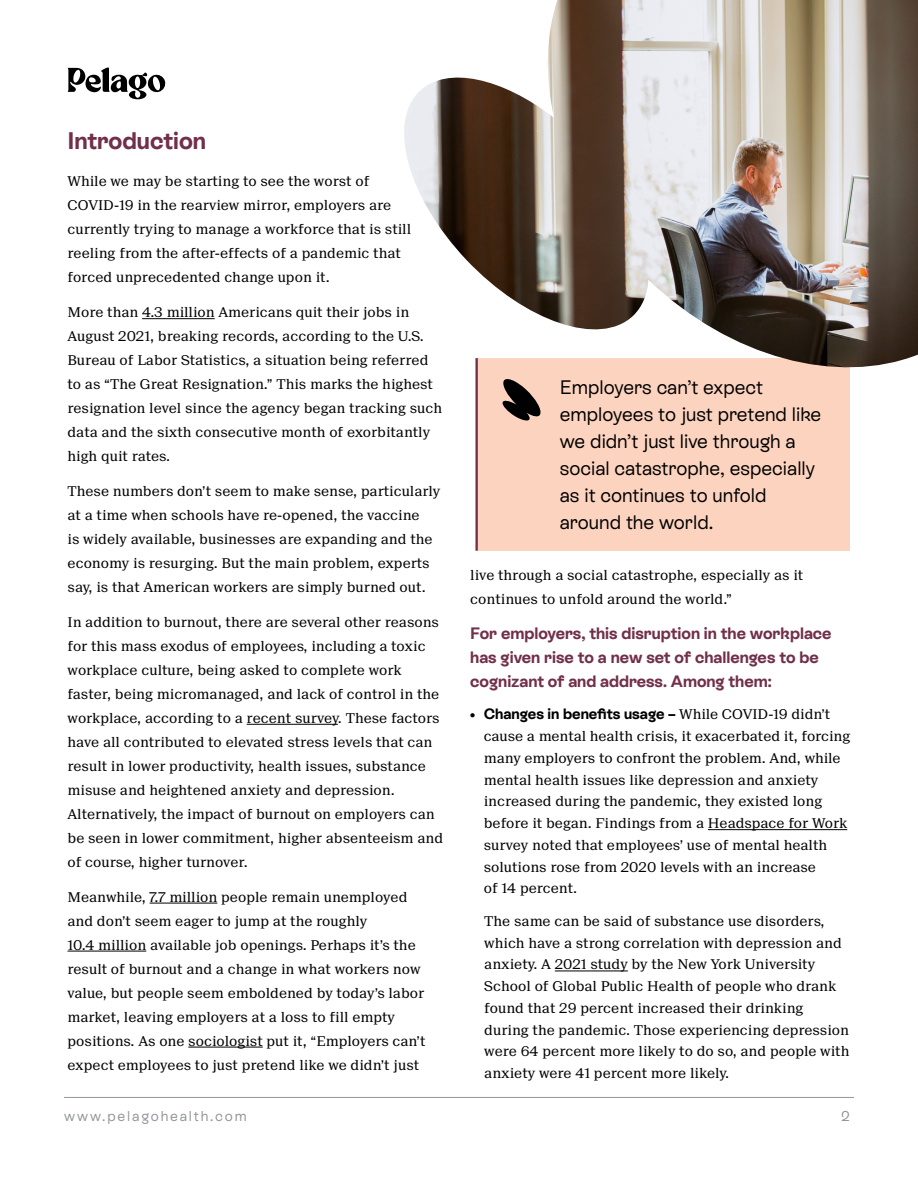
<style>
.page{position:relative;width:918px;height:1188px;background:#fff}
.page>*{position:absolute;margin:0;border:0;box-sizing:border-box;transform-origin:0 0}
.t1{font:700 24px "ES Rebond Grotesque";color:#722f49}
.t2{font:19.5px/27px "ES Rebond Grotesque";color:#000}
.t3{font:700 16.5px/24px "ES Rebond Grotesque";color:#722f49}
.t4{font:700 15px "ES Rebond Grotesque";color:#000}
.t5{font:14.25px "ES Rebond Grotesque";letter-spacing:.13em;color:#939598}
.t6{font:13.5px/24px "Suisse Neue";color:#000}
.s1{font-family:"Suisse Neue";font-weight:400;font-size:13.5px}
</style>
<div class="page">
<hr style="left:708px;top:829px;width:139px;height:1px;background:#000">
<hr style="left:555px;top:971px;width:73px;height:1px;background:#000">
<hr style="left:142px;top:318px;width:73px;height:1px;background:#000">
<hr style="left:247px;top:724px;width:91px;height:1px;background:#000">
<hr style="left:150px;top:903px;width:67px;height:1px;background:#000">
<hr style="left:68px;top:951px;width:78px;height:1px;background:#000">
<hr style="left:188px;top:1047px;width:75px;height:1px;background:#000">
<div style="left:476px;top:358px;width:374px;height:193px;background:#fcd3bf"></div>
<hr style="left:476px;top:358px;width:2px;height:193px;background:#722f49">
<svg style="left:502px;top:379px;width:39px;height:42px"></svg>
<img style="left:404px;top:0;width:514px;height:375px">
<svg style="left:68px;top:68px;width:98px;height:31px"></svg>
<hr style="left:64px;top:1097px;width:790px;height:1px;background:#939598">
<h1 class="t1" style="left:68px;top:124px;width:140px">Introduction</h1>
<p class="t6" style="left:68px;top:170px;width:345px">While we may be starting to see the worst of COVID-19 in the rearview mirror, employers are currently trying to manage a workforce that is still reeling from the after-effects of a pandemic that forced unprecedented change upon it.</p>
<p class="t6" style="left:68px;top:300px;width:376px">More than 4.3 million Americans quit their jobs in August 2021, breaking records, according to the U.S.<br>Bureau of Labor Statistics, a situation being referred to as “The Great Resignation.” This marks the highest resignation level since the agency began tracking such data and the sixth consecutive month of exorbitantly high quit rates.</p>
<p class="t6" style="left:68px;top:479px;width:374px">These numbers don’t seem to make sense, particularly at a time when schools have re-opened, the vaccine<br>is widely available, businesses are expanding and the economy is resurging. But the main problem, experts say, is that American workers are simply burned out.</p>
<p class="t6" style="left:68px;top:610px;width:377px">In addition to burnout, there are several other reasons for this mass exodus of employees, including a toxic workplace culture, being asked to complete work faster, being micromanaged, and lack of control in the workplace, according to a recent survey. These factors have all contributed to elevated stress levels that can result in lower productivity, health issues, substance misuse and heightened anxiety and depression.<br>Alternatively, the impact of burnout on employers can be seen in lower commitment, higher absenteeism and of course, higher turnover.</p>
<p class="t6" style="left:68px;top:885px;width:360px">Meanwhile, 7.7 million people remain unemployed and don’t seem eager to jump at the roughly<br>10.4 million available job openings. Perhaps it’s the result of burnout and a change in what workers now value, but people seem emboldened by today’s labor market, leaving employers at a loss to fill empty positions. As one sociologist put it, “Employers can’t expect employees to just pretend like we didn’t just</p>
<h2 class="t2" style="left:560px;top:373px;width:263px">Employers can’t expect employees to just pretend like we didn’t just live through a social catastrophe, especially as it continues to unfold around the world.</h2>
<p class="t6" style="left:470px;top:563px;width:335px">live through a social catastrophe, especially as it continues to unfold around the world.”</p>
<p class="t3" style="left:470px;top:620px;width:363px">For employers, this disruption in the workplace has given rise to a new set of challenges to be cognizant of and address. Among them:</p>
<p class="t4" style="left:470px;top:704px;width:362px">• Changes in benefits usage – <span class="s1">While COVID-19 didn’t</span></p>
<p class="t6" style="left:484px;top:726px;width:368px;line-height:21.8px">cause a mental health crisis, it exacerbated it, forcing many employers to confront the problem. And, while mental health issues like depression and anxiety increased during the pandemic, they existed long before it began. Findings from a Headspace for Work survey noted that employees’ use of mental health solutions rose from 2020 levels with an increase<br>of 14 percent.</p>
<p class="t6" style="left:484px;top:910px;width:367px;line-height:21.8px">The same can be said of substance use disorders, which have a strong correlation with depression and anxiety. A 2021 study by the New York University School of Global Public Health of people who drank found that 29 percent increased their drinking during the pandemic. Those experiencing depression were 64 percent more likely to do so, and people with anxiety were 41 percent more likely.</p>
<p class="t5" style="left:64px;top:1107px;width:184px">www.pelagohealth.com</p>
<p class="t5" style="left:841px;top:1107px;width:10px">2</p>
</div>
